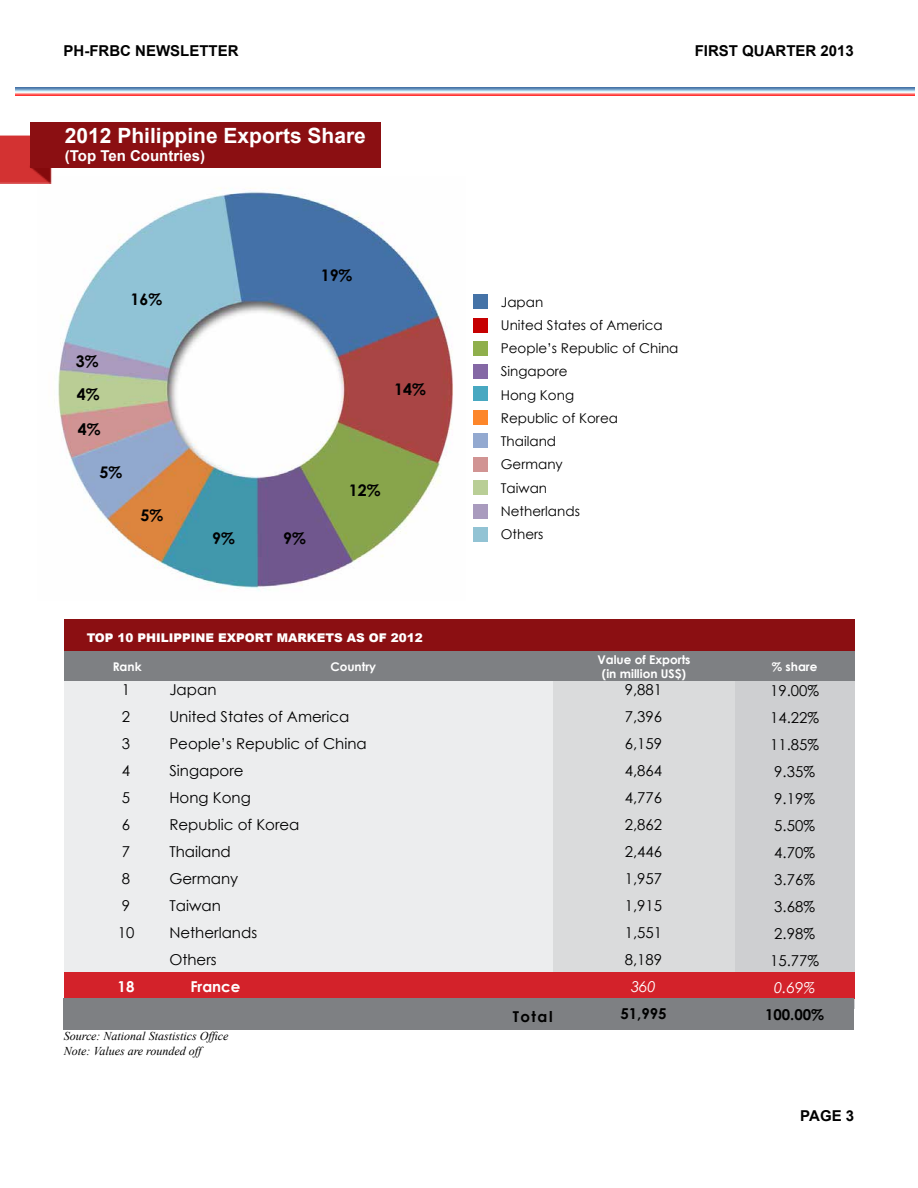
<style>
.page{position:relative;width:918px;height:1188px;background:#fff}
.page>*{position:absolute;margin:0;border:0;box-sizing:border-box;transform-origin:0 0}
.t1{font:700 21px "Arial";color:#fff}
.t2{font:700 16.05px "Century Gothic";color:#000}
.t3{font:15px/27px "Century Gothic";color:#000}
.t4{font:700 15px "Arial";color:#000}
.t5{font:700 15px "Century Gothic";color:#000}
.t6{font:700 15px "Arial";color:#fff}
.t7{font:700 15px "Century Gothic";color:#fff}
.t8{font:italic 15px "Century Gothic";color:#fff}
.t9{font:13.5px/23.2px "Century Gothic";color:#000}
.t10{font:italic 12px/14.4px "Times New Roman";color:#000}
.t11{font:700 12px/14.4px "Century Gothic";color:#fff;text-align:center}
.t12{font:900 12px "Arial";color:#fff}
</style>
<div class="page">
<img style="left:16px;top:88px;width:898px;height:8px">
<div style="left:64px;top:681px;width:558px;height:331px;background:#ecedee"></div>
<div style="left:553px;top:621px;width:182px;height:388px;background:#dadbdc"></div>
<div style="left:735px;top:662px;width:119px;height:347px;background:#cecfd1"></div>
<div style="left:64px;top:972px;width:790px;height:27px;background:#d3222a"></div>
<div style="left:64px;top:650px;width:790px;height:31px;background:#7e8083"></div>
<div style="left:64px;top:620px;width:790px;height:31px;background:#8b0f12"></div>
<div style="left:64px;top:999px;width:790px;height:31px;background:#7e8083"></div>
<img style="left:58px;top:188px;width:395px;height:403px">
<div style="left:474px;top:295px;width:14px;height:14px;background:#4573a7"></div>
<div style="left:474px;top:318px;width:14px;height:14px;background:#c60001"></div>
<div style="left:474px;top:342px;width:14px;height:14px;background:#8faf4c"></div>
<div style="left:474px;top:364px;width:14px;height:14px;background:#8468a5"></div>
<div style="left:474px;top:386px;width:14px;height:15px;background:#48a8c1"></div>
<div style="left:474px;top:410px;width:14px;height:14px;background:#fd862a"></div>
<div style="left:474px;top:433px;width:14px;height:15px;background:#93a9d0"></div>
<div style="left:474px;top:457px;width:14px;height:14px;background:#d19493"></div>
<div style="left:474px;top:480px;width:14px;height:15px;background:#b9ce96"></div>
<div style="left:474px;top:504px;width:14px;height:14px;background:#a99bbe"></div>
<div style="left:474px;top:527px;width:14px;height:15px;background:#92c3d4"></div>
<img style="left:0;top:122px;width:381px;height:62px">
<div style="left:30px;top:122px;width:350px;height:45px;background:#8b0f12"></div>
<p class="t4" style="left:64px;top:41px;width:175px">pH-FRbc newsletter</p>
<p class="t4" style="left:695px;top:41px;width:161px">first quarter 2013</p>
<h1 class="t1" style="left:65px;top:121px;width:303px">2012 Philippine Exports Share</h1>
<p class="t6" style="left:65px;top:145px;width:142px">(Top Ten Countries)</p>
<p class="t2" style="left:76px;top:349px;width:24px">3%</p>
<p class="t2" style="left:131px;top:287px;width:33px">16%</p>
<p class="t2" style="left:321px;top:263px;width:33px">19%</p>
<p class="t2" style="left:77px;top:382px;width:24px">4%</p>
<p class="t2" style="left:394px;top:377px;width:33px">14%</p>
<p class="t2" style="left:78px;top:417px;width:24px">4%</p>
<p class="t2" style="left:99px;top:460px;width:24px">5%</p>
<p class="t2" style="left:141px;top:503px;width:24px">5%</p>
<p class="t2" style="left:349px;top:478px;width:33px">12%</p>
<p class="t2" style="left:212px;top:526px;width:24px">9%</p>
<p class="t2" style="left:283px;top:526px;width:24px">9%</p>
<p class="t12" style="left:87px;top:629px;width:338px">TOP 10 PHILIPPINE EXPORT MARKETS AS OF 2012</p>
<p class="t9" style="left:501px;top:290px;width:179px">Japan<br>United States of America<br>People’s Republic of China<br>Singapore<br>Hong Kong<br>Republic of Korea<br>Thailand<br>Germany<br>Taiwan<br>Netherlands<br>Others</p>
<p class="t11" style="left:597px;top:652px;width:95px">Value of Exports (in million US$)</p>
<p class="t11" style="left:113px;top:659px;width:31px">Rank</p>
<p class="t11" style="left:772px;top:659px;width:47px">% share</p>
<p class="t3" style="left:770px;top:677px;width:51px">19.00%<br>14.22%<br>11.85%<br>9.35%<br>9.19%<br>5.50%<br>4.70%<br>3.76%<br>3.68%<br>2.98%<br>15.77%</p>
<p class="t8" style="left:774px;top:977px;width:42px">0.69%</p>
<p class="t5" style="left:765px;top:1003px;width:61px">100.00%</p>
<p class="t11" style="left:330px;top:659px;width:47px">Country</p>
<p class="t3" style="left:169px;top:676px;width:199px">Japan<br>United States of America<br>People’s Republic of China<br>Singapore<br>Hong Kong<br>Republic of Korea<br>Thailand<br>Germany<br>Taiwan<br>Netherlands<br>Others</p>
<p class="t7" style="left:190px;top:975px;width:52px">France</p>
<p class="t3" style="left:625px;top:676px;width:39px;text-align:justify">9,881<br>7,396<br>6,159<br>4,864<br>4,776<br>2,862<br>2,446<br>1,957<br>1,915<br>1,551<br>8,189</p>
<p class="t8" style="left:631px;top:976px;width:26px">360</p>
<p class="t3" style="left:118px;top:676px;width:18px">1<br>2<br>3<br>4<br>5<br>6<br>7<br>8<br>9<br>10</p>
<p class="t7" style="left:118px;top:976px;width:18px">18</p>
<p class="t5" style="left:513px;top:1005px;width:41px">Total</p>
<p class="t5" style="left:620px;top:1002px;width:48px">51,995</p>
<p class="t10" style="left:64px;top:1029px;width:166px">Source: National Stastistics Office<br>Note: Values are rounded off</p>
<p class="t4" style="left:800px;top:1106px;width:55px">page 3</p>
</div>
